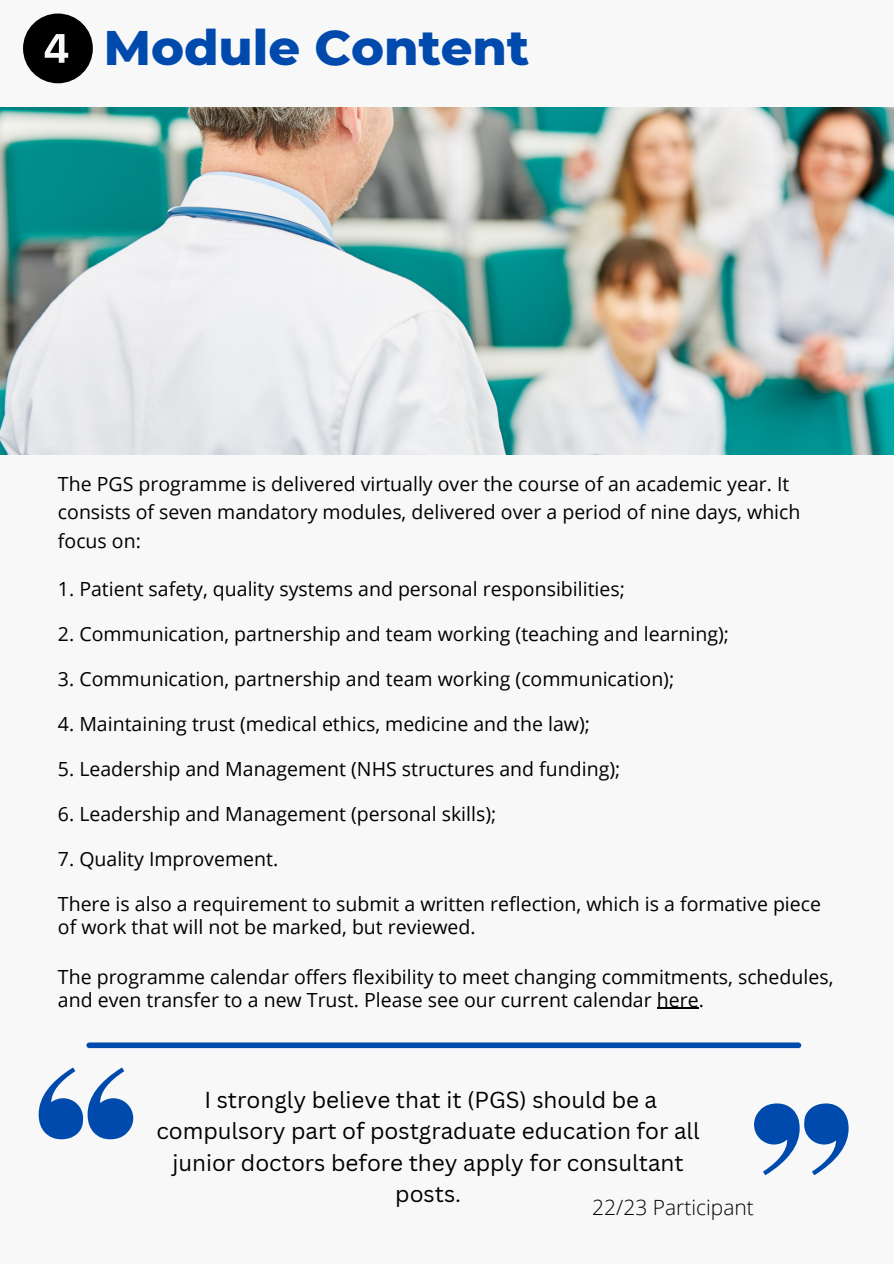
<style>
.page{position:relative;width:894px;height:1264px;background:#fff}
.page>*{position:absolute;margin:0;border:0;box-sizing:border-box;transform-origin:0 0}
.t1{font:800 49.5px "Montserrat";color:#004aad}
.t2{font:22.5px/31.5px "Canva Sans";color:#000;text-align:center}
.t3{font:300 21px "Open Sans";color:#000}
.t4{font:19.5px/28.2px "Open Sans";color:#000}
</style>
<div class="page">
<div style="left:0;top:0;width:893px;height:1263px;background:#f8f8f8"></div>
<img style="left:0;top:108px;width:893px;height:346px">
<div style="left:89px;top:1042px;width:709px;height:6px;background:#004aad"></div>
<hr style="left:656px;top:1007px;width:42px;height:2px;background:#000">
<svg style="left:754px;top:1103px;width:94px;height:72px"></svg>
<svg style="left:39px;top:1067px;width:94px;height:72px"></svg>
<svg style="left:23px;top:14px;width:70px;height:69px"></svg>
<h1 class="t1" style="left:104px;top:17px;width:427px">Module Content</h1>
<p class="t4" style="left:58px;top:469px;width:743px">The PGS programme is delivered virtually over the course of an academic year. It consists of seven mandatory modules, delivered over a period of nine days, which focus on:</p>
<p class="t4" style="left:58px;top:574px;width:568px">1. Patient safety, quality systems and personal responsibilities;</p>
<p class="t4" style="left:58px;top:619px;width:672px">2. Communication, partnership and team working (teaching and learning);</p>
<p class="t4" style="left:58px;top:664px;width:617px">3. Communication, partnership and team working (communication);</p>
<p class="t4" style="left:58px;top:709px;width:533px">4. Maintaining trust (medical ethics, medicine and the law);</p>
<p class="t4" style="left:58px;top:754px;width:563px">5. Leadership and Management (NHS structures and funding);</p>
<p class="t4" style="left:58px;top:799px;width:440px">6. Leadership and Management (personal skills);</p>
<p class="t4" style="left:58px;top:844px;width:222px">7. Quality Improvement.</p>
<p class="t4" style="left:58px;top:892px;width:764px;line-height:22.5px">There is also a requirement to submit a written reflection, which is a formative piece of work that will not be marked, but reviewed.</p>
<p class="t4" style="left:58px;top:965px;width:776px;line-height:22.5px">The programme calendar offers flexibility to meet changing commitments, schedules, and even transfer to a new Trust. Please see our current calendar here.</p>
<p class="t2" style="left:156px;top:1083px;width:544px">I strongly believe that it (PGS) should be a compulsory part of postgraduate education for all junior doctors before they apply for consultant posts.</p>
<p class="t3" style="left:592px;top:1192px;width:163px">22/23 Participant</p>
</div>
